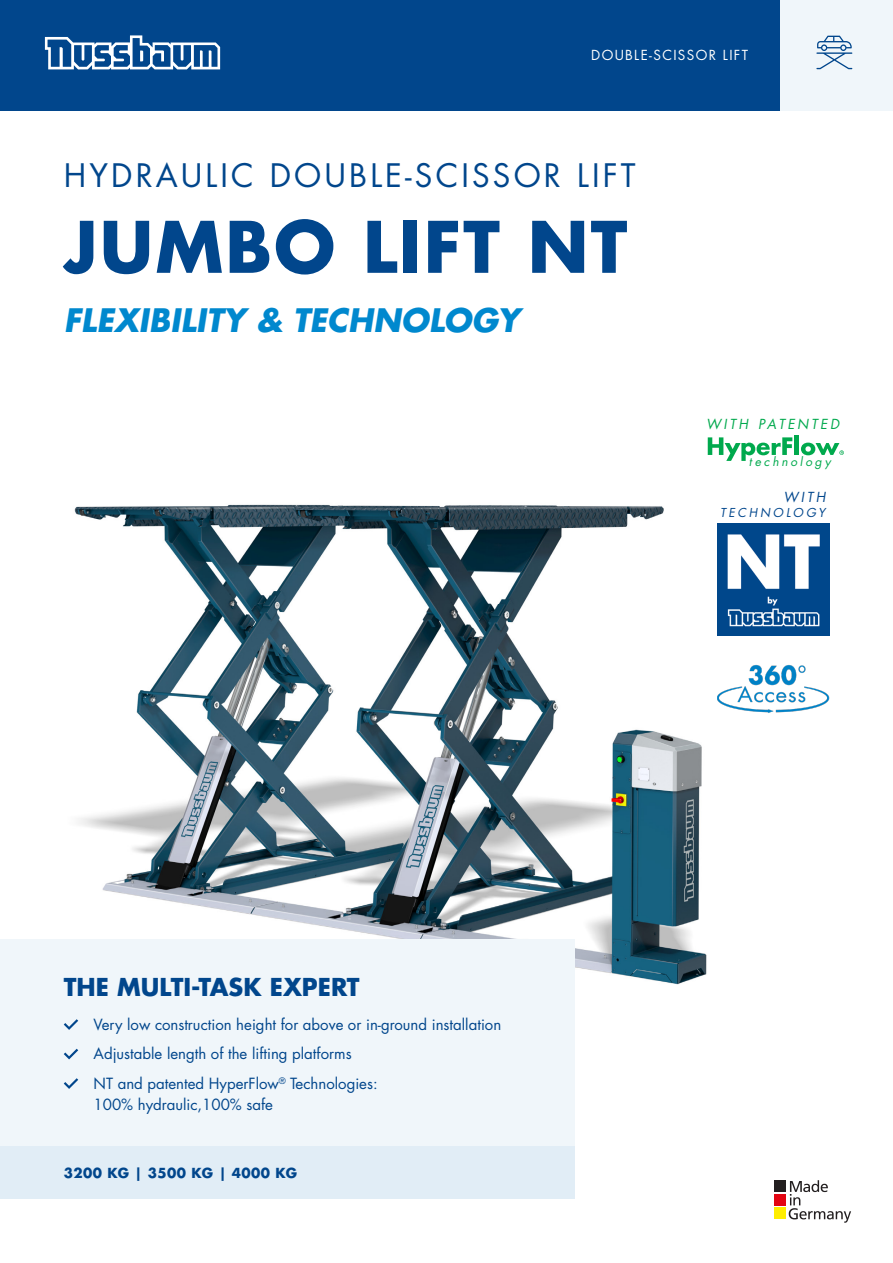
<style>
.page{position:relative;width:893px;height:1263px;background:#fff}
.page>*{position:absolute;margin:0;border:0;box-sizing:border-box;transform-origin:0 0}
.t1{font:700 69px "Futura LT Pro";letter-spacing:.03em;color:#01468c}
.t2{font:31.5px "Futura LT Pro";letter-spacing:.1em;color:#01468c}
.t3{font:italic 700 31.5px "Futura LT Pro";color:#0088ce}
.t4{font:700 24px "Futura LT Pro";color:#01468c}
.t5{font:15px/21px "Futura LT Pro";color:#01468c}
.t6{font:700 13.5px "Futura LT Pro";letter-spacing:.03em;color:#01468c}
.t7{font:13.5px "Futura LT Pro";letter-spacing:.1em;color:#fff}
.t8{font:italic 13.5px "Futura LT Pro";letter-spacing:.2em;color:#00a94d}
.t9{font:italic 13.5px "Futura LT Pro";color:#01468c}
.t10{font:italic 12px "Futura LT Pro";letter-spacing:.23em;color:#00a94d}
.t11{font:italic 12px "Futura LT Pro";letter-spacing:.225em;color:#01468c}
</style>
<div class="page">
<div style="left:780px;top:0;width:113px;height:111px;background:#f0f6fa"></div>
<div style="left:0;top:0;width:780px;height:111px;background:#01468c"></div>
<svg style="left:816px;top:36px;width:36px;height:33px"></svg>
<svg style="left:45px;top:35px;width:175px;height:34px"></svg>
<div style="left:775px;top:1180px;width:11px;height:12px;background:#231f20"></div>
<div style="left:775px;top:1194px;width:11px;height:11px;background:#e30512"></div>
<div style="left:775px;top:1207px;width:11px;height:12px;background:#ffed00"></div>
<svg style="left:789px;top:1180px;width:62px;height:43px"></svg>
<img style="left:0;top:450px;width:740px;height:704px">
<svg style="left:708px;top:437px;width:84px;height:24px"></svg>
<hr style="left:795px;top:436px;width:4px;height:19px;background:#00a94d">
<svg style="left:801px;top:443px;width:43px;height:12px"></svg>
<img style="left:717px;top:523px;width:112px;height:112px">
<img style="left:717px;top:658px;width:112px;height:60px">
<div style="left:0;top:940px;width:574px;height:259px;background:#f0f6fa"></div>
<svg style="left:64px;top:1019px;width:14px;height:11px"></svg>
<svg style="left:64px;top:1049px;width:14px;height:10px"></svg>
<svg style="left:64px;top:1078px;width:14px;height:11px"></svg>
<div style="left:0;top:1147px;width:574px;height:52px;background:#e1edf6"></div>
<p class="t7" style="left:591px;top:46px;width:158px">DOUBLE-SCISSOR LIFT</p>
<p class="t2" style="left:64px;top:154px;width:573px">HYDRAULIC DOUBLE-SCISSOR LIFT</p>
<p class="t1" style="left:64px;top:194px;width:565px">JUMBO LIFT NT</p>
<p class="t3" style="left:64px;top:296px;width:457px">FLEXIBILITY &amp; TECHNOLOGY</p>
<p class="t8" style="left:706px;top:414px;width:134px">WITH PATENTED</p>
<p class="t10" style="left:749px;top:454px;width:83px">technology</p>
<p class="t9" style="left:783px;top:488px;width:44px">WITH</p>
<p class="t11" style="left:720px;top:504px;width:107px">TECHNOLOGY</p>
<p class="t4" style="left:64px;top:968px;width:297px">THE MULTI-TASK EXPERT</p>
<p class="t5" style="left:94px;top:1014px;width:409px">Very low construction height for above or in-ground installation</p>
<p class="t5" style="left:94px;top:1043px;width:260px">Adjustable length of the lifting platforms</p>
<p class="t5" style="left:94px;top:1073px;width:286px">NT and patented HyperFlow<sup>®</sup> Technologies:<br>100% hydraulic,100% safe</p>
<p class="t6" style="left:64px;top:1162px;width:235px">3200 KG | 3500 KG | 4000 KG</p>
</div>
